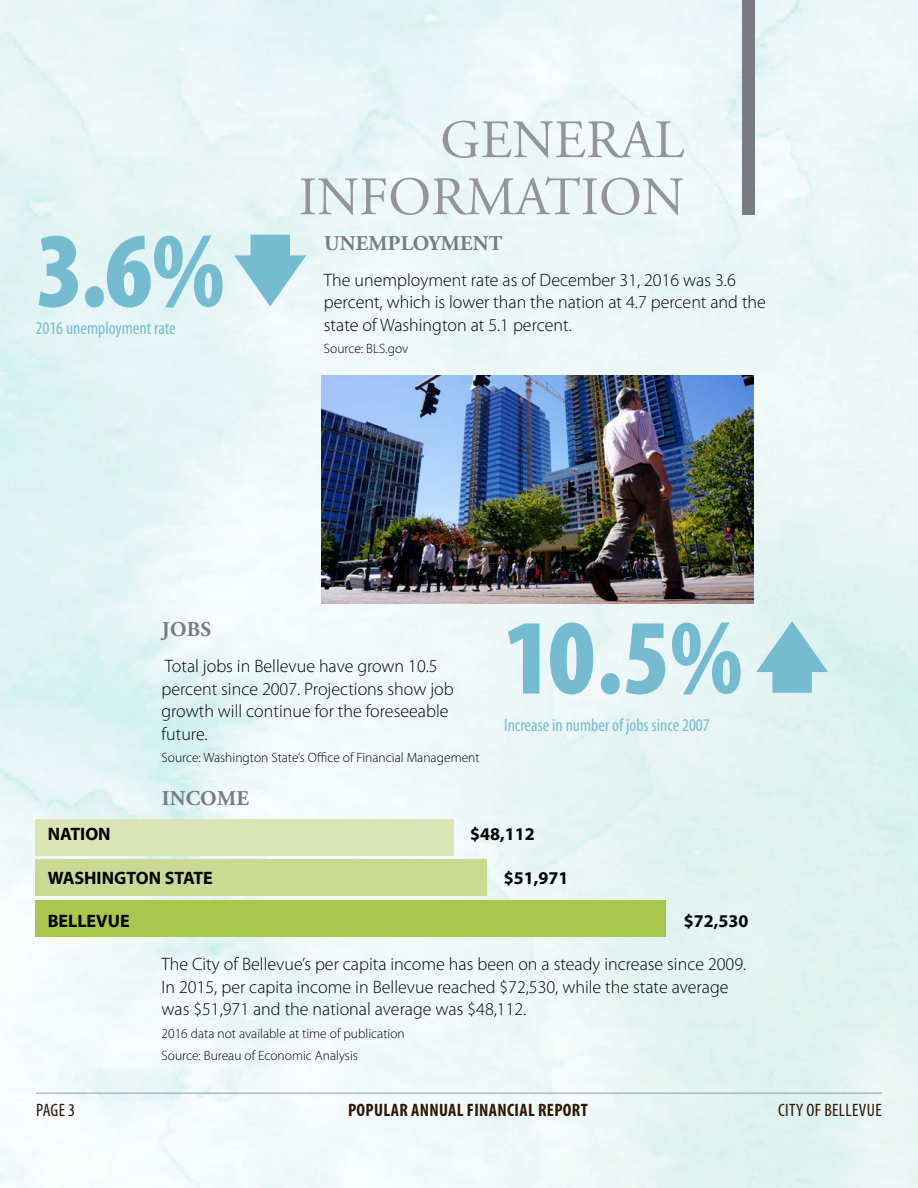
<style>
.page{position:relative;width:918px;height:1188px;background:#fff}
.page>*{position:absolute;margin:0;border:0;box-sizing:border-box;transform-origin:0 0}
.t1{font:900 condensed 108px "Myriad Pro";color:#76bcd1}
.t2{font:54px/57px "Adobe Garamond Pro";color:#939598;text-align:right}
.t3{font:700 21px "Adobe Garamond Pro";letter-spacing:.015em;color:#787b81}
.t4{font:300 18px/22.5px "Myriad Pro";color:#000}
.t5{font:condensed 18px "Myriad Pro";color:#76bcd1}
.t6{font:700 18px "Myriad Pro";color:#000}
.t7{font:700 condensed 18px "Myriad Pro";letter-spacing:.02em;color:#2e1705}
.t8{font:condensed 18px "Myriad Pro";letter-spacing:.02em;color:#2e1705}
.t9{font:300 13.5px/22.5px "Myriad Pro";color:#000}
</style>
<div class="page">
<img style="left:0;top:0;width:918px;height:1188px">
<hr style="left:36px;top:1093px;width:846px;height:1px;background:#85a2a4">
<div style="left:36px;top:820px;width:418px;height:36px;background:#dae4b4"></div>
<div style="left:36px;top:860px;width:451px;height:36px;background:#cada92"></div>
<div style="left:36px;top:900px;width:630px;height:36px;background:#aac74d"></div>
<svg style="left:234px;top:235px;width:72px;height:71px;background:#add8e3"></svg>
<svg style="left:756px;top:621px;width:72px;height:72px;background:#a8d6e0"></svg>
<div style="left:743px;top:0;width:12px;height:214px;background:#787b81"></div>
<img style="left:322px;top:376px;width:432px;height:227px">
<h1 class="t1" style="left:36px;top:201px;width:189px">3.6%</h1>
<p class="t5" style="left:36px;top:317px;width:142px">2016 unemployment rate</p>
<h2 class="t2" style="left:299px;top:113px;width:387px">GENERAL<br>INFORMATION</h2>
<p class="t3" style="left:324px;top:231px;width:180px">UNEMPLOYMENT</p>
<p class="t4" style="left:324px;top:268px;width:444px">The unemployment rate as of December 31, 2016 was 3.6 percent, which is lower than the nation at 4.7 percent and the state of Washington at 5.1 percent.</p>
<p class="t9" style="left:324px;top:338px;width:86px">Source: BLS.gov</p>
<p class="t6" style="left:48px;top:822px;width:65px">NATION</p>
<p class="t3" style="left:162px;top:617px;width:51px">JOBS</p>
<p class="t4" style="left:162px;top:655px;width:294px">Total jobs in Bellevue have grown 10.5 percent since 2007. Projections show job growth will continue for the foreseeable future.</p>
<p class="t9" style="left:162px;top:746px;width:320px">Source: Washington State’s Office of Financial Management</p>
<p class="t3" style="left:162px;top:786px;width:89px">INCOME</p>
<h1 class="t1" style="left:504px;top:588px;width:240px">10.5%</h1>
<p class="t5" style="left:504px;top:714px;width:207px">Increase in number of jobs since 2007</p>
<p class="t6" style="left:470px;top:822px;width:66px">$48,112</p>
<p class="t6" style="left:48px;top:866px;width:167px">WASHINGTON STATE</p>
<p class="t6" style="left:504px;top:866px;width:66px">$51,971</p>
<p class="t6" style="left:48px;top:910px;width:83px">BELLEVUE</p>
<p class="t6" style="left:684px;top:910px;width:66px">$72,530</p>
<p class="t4" style="left:162px;top:953px;width:585px">The City of Bellevue’s per capita income has been on a steady increase since 2009.<br>In 2015, per capita income in Bellevue reached $72,530, while the state average was $51,971 and the national average was $48,112.</p>
<p class="t9" style="left:162px;top:1022px;width:245px">2016 data not available at time of publication<br>Source: Bureau of Economic Analysis</p>
<p class="t8" style="left:36px;top:1099px;width:40px">PAGE 3</p>
<p class="t7" style="left:348px;top:1099px;width:241px">POPULAR ANNUAL FINANCIAL REPORT</p>
<p class="t8" style="left:778px;top:1099px;width:105px">CITY OF BELLEVUE</p>
</div>
